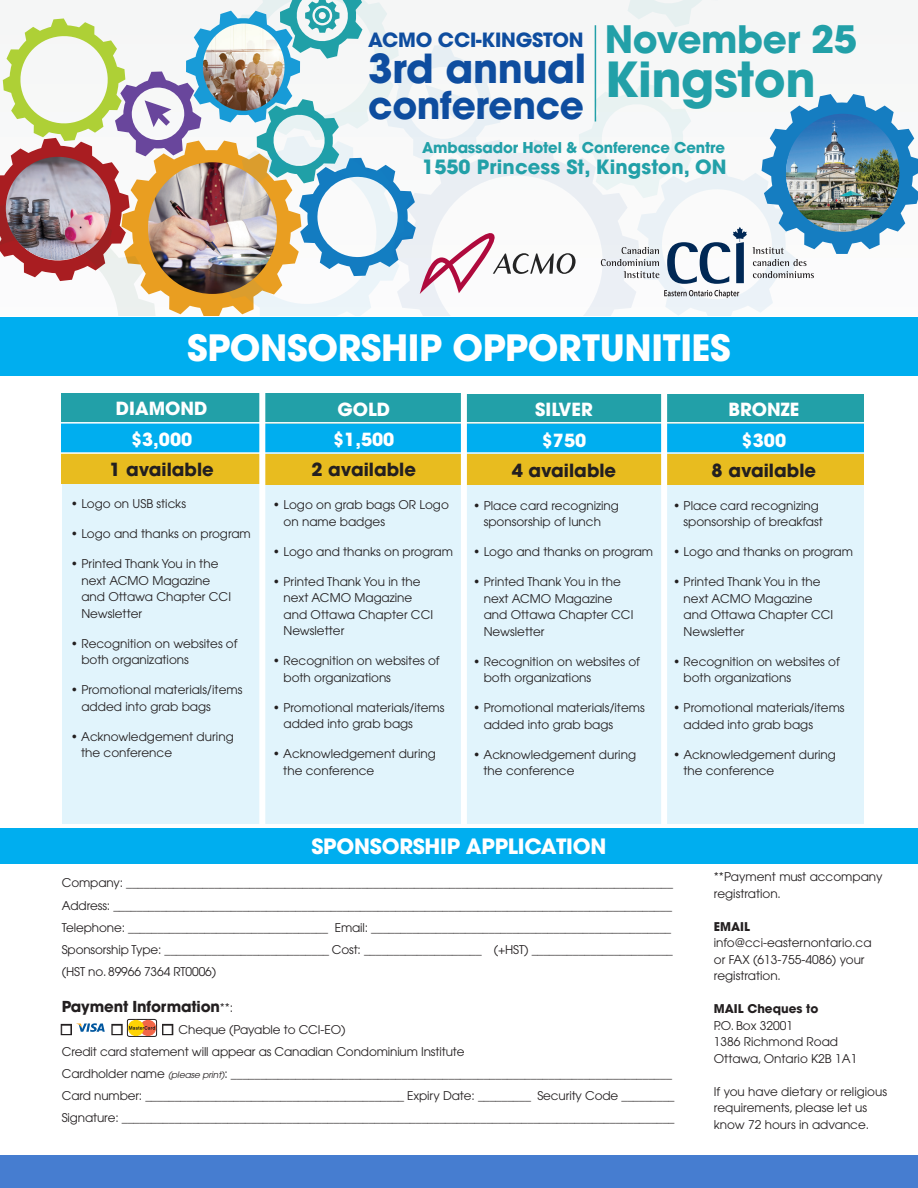
<style>
.page{position:relative;width:918px;height:1188px;background:#fff}
.page>*{position:absolute;margin:0;border:0;box-sizing:border-box;transform-origin:0 0}
.t1{font:700 48px "Avant Garde";letter-spacing:-.01em;color:#22a0a8}
.t2{font:700 39.75px "Avant Garde";letter-spacing:-.01em;color:#0e4d9f}
.t3{font:700 37.5px "Avant Garde";letter-spacing:-.01em;color:#0e4d9f}
.t4{font:700 37.5px "Avant Garde";letter-spacing:-.01em;color:#22a0a8}
.t5{font:700 36px "Avant Garde";letter-spacing:-.01em;color:#fff}
.t6{font:700 21px "Avant Garde";letter-spacing:-.01em;color:#fff}
.t7{font:700 19.5px "Avant Garde";letter-spacing:.005em;color:#22a0a8}
.t8{font:700 19.5px "Avant Garde";letter-spacing:-.01em;color:#0e4d9f}
.t9{font:700 18px "Avant Garde";color:#fff}
.t10{font:700 18px "Avant Garde";color:#231f20}
.t11{font:700 15px "Avant Garde";letter-spacing:-.01em;color:#231f20}
.t12{font:700 14.85px "Avant Garde";letter-spacing:-.01em;color:#22a0a8}
.t13{font:12px/16.5px "Avant Garde";color:#231f20}
.t14{font:12px "Zapf Dingbats";color:#fff}
.s1{font-weight:400;font-size:12px}
.s2{color:#fff}
.s3{font-style:italic;font-size:9px}
.s4{font-weight:700}
</style>
<div class="page">
<div style="left:62px;top:394px;width:802px;height:430px;background:#e1f4fc"></div>
<div style="left:0;top:318px;width:918px;height:58px;background:#00aeef"></div>
<div style="left:0;top:828px;width:918px;height:36px;background:#00aeef"></div>
<div style="left:62px;top:393px;width:200px;height:30px;background:#22a0a8"></div>
<div style="left:264px;top:394px;width:200px;height:30px;background:#22a0a8"></div>
<div style="left:464px;top:394px;width:200px;height:30px;background:#22a0a8"></div>
<div style="left:664px;top:394px;width:200px;height:30px;background:#22a0a8"></div>
<div style="left:62px;top:423px;width:200px;height:31px;background:#00aeef"></div>
<div style="left:264px;top:424px;width:200px;height:30px;background:#00aeef"></div>
<div style="left:464px;top:424px;width:200px;height:31px;background:#00aeef"></div>
<div style="left:664px;top:424px;width:200px;height:31px;background:#00aeef"></div>
<div style="left:62px;top:454px;width:200px;height:30px;background:#e8bc1f"></div>
<div style="left:264px;top:454px;width:200px;height:30px;background:#e8bc1f"></div>
<div style="left:464px;top:455px;width:200px;height:30px;background:#e8bc1f"></div>
<div style="left:664px;top:455px;width:200px;height:30px;background:#e8bc1f"></div>
<hr style="left:54px;top:422px;width:820px;height:2px;background:#fff">
<hr style="left:49px;top:452px;width:820px;height:2px;background:#fff">
<div style="left:259px;top:386px;width:6px;height:438px;background:#fff"></div>
<div style="left:461px;top:386px;width:6px;height:438px;background:#fff"></div>
<div style="left:661px;top:386px;width:6px;height:438px;background:#fff"></div>
<div style="left:61px;top:1024px;width:11px;height:11px;border:3px solid #231f20"></div>
<div style="left:111px;top:1024px;width:12px;height:11px;border:3px solid #231f20"></div>
<div style="left:162px;top:1024px;width:11px;height:11px;border:3px solid #231f20"></div>
<svg style="left:76px;top:1023px;width:29px;height:9px"></svg>
<svg style="left:127px;top:1018px;width:30px;height:19px"></svg>
<div style="left:0;top:1155px;width:918px;height:33px;background:#467dd0"></div>
<svg style="left:0;top:0;width:918px;height:316px"></svg>
<p class="t4" style="left:605px;top:15px;width:254px">November 25</p>
<p class="t1" style="left:605px;top:48px;width:213px">Kingston</p>
<p class="t12" style="left:422px;top:138px;width:304px">Ambassador Hotel &amp; Conference Centre</p>
<p class="t7" style="left:422px;top:154px;width:306px">1550 Princess St, Kingston, ON</p>
<p class="t8" style="left:368px;top:27px;width:217px">ACMO CCI-KINGSTON</p>
<p class="t2" style="left:368px;top:43px;width:219px">3rd annual</p>
<p class="t3" style="left:368px;top:81px;width:217px">conference</p>
<p class="t5" style="left:187px;top:324px;width:545px">SPONSORSHIP OPPORTUNITIES</p>
<p class="t9" style="left:116px;top:397px;width:93px">DIAMOND</p>
<p class="t9" style="left:337px;top:398px;width:54px">GOLD</p>
<p class="t9" style="left:535px;top:398px;width:59px">SILVER</p>
<p class="t9" style="left:728px;top:398px;width:73px">BRONZE</p>
<p class="t9" style="left:131px;top:427px;width:63px">$3,000</p>
<p class="t9" style="left:333px;top:428px;width:63px">$1,500</p>
<p class="t9" style="left:542px;top:428px;width:46px">$750</p>
<p class="t9" style="left:742px;top:428px;width:46px">$300</p>
<p class="t10" style="left:109px;top:458px;width:106px">1 available</p>
<p class="t10" style="left:312px;top:458px;width:106px">2 available</p>
<p class="t10" style="left:512px;top:459px;width:106px">4 available</p>
<p class="t10" style="left:712px;top:459px;width:106px">8 available</p>
<p class="t13" style="left:71px;top:496px;width:117px">• Logo on USB sticks</p>
<p class="t13" style="left:71px;top:526px;width:182px">• Logo and thanks on program</p>
<p class="t13" style="left:81px;top:556px;width:151px;text-indent:-11px">• Printed Thank You in the next ACMO Magazine and Ottawa Chapter CCI<br>Newsletter</p>
<p class="t13" style="left:81px;top:635px;width:158px;text-indent:-11px">• Recognition on websites of both organizations</p>
<p class="t13" style="left:81px;top:682px;width:163px;text-indent:-11px">• Promotional materials/items added into grab bags</p>
<p class="t13" style="left:81px;top:728px;width:154px;text-indent:-10px">• Acknowledgement during the conference</p>
<p class="t13" style="left:284px;top:496px;width:167px;text-indent:-11px">• Logo on grab bags OR Logo on name badges</p>
<p class="t13" style="left:273px;top:543px;width:182px">• Logo and thanks on program</p>
<p class="t13" style="left:284px;top:573px;width:151px;text-indent:-11px">• Printed Thank You in the next ACMO Magazine and Ottawa Chapter CCI<br>Newsletter</p>
<p class="t13" style="left:284px;top:652px;width:158px;text-indent:-11px">• Recognition on websites of both organizations</p>
<p class="t13" style="left:284px;top:699px;width:163px;text-indent:-11px">• Promotional materials/items added into grab bags</p>
<p class="t13" style="left:283px;top:745px;width:154px;text-indent:-10px">• Acknowledgement during the conference</p>
<p class="t13" style="left:484px;top:497px;width:137px;text-indent:-11px">• Place card recognizing sponsorship of lunch</p>
<p class="t13" style="left:473px;top:543px;width:182px">• Logo and thanks on program</p>
<p class="t13" style="left:484px;top:573px;width:151px;text-indent:-11px">• Printed Thank You in the next ACMO Magazine and Ottawa Chapter CCI<br>Newsletter</p>
<p class="t13" style="left:484px;top:653px;width:158px;text-indent:-11px">• Recognition on websites of both organizations</p>
<p class="t13" style="left:484px;top:699px;width:163px;text-indent:-11px">• Promotional materials/items added into grab bags</p>
<p class="t13" style="left:484px;top:746px;width:154px;text-indent:-10px">• Acknowledgement during the conference</p>
<p class="t13" style="left:684px;top:497px;width:141px;text-indent:-11px">• Place card recognizing sponsorship of breakfast</p>
<p class="t13" style="left:673px;top:543px;width:182px">• Logo and thanks on program</p>
<p class="t13" style="left:684px;top:573px;width:151px;text-indent:-11px">• Printed Thank You in the next ACMO Magazine and Ottawa Chapter CCI<br>Newsletter</p>
<p class="t13" style="left:684px;top:653px;width:158px;text-indent:-11px">• Recognition on websites of both organizations</p>
<p class="t13" style="left:684px;top:699px;width:163px;text-indent:-11px">• Promotional materials/items added into grab bags</p>
<p class="t13" style="left:683px;top:746px;width:154px;text-indent:-10px">• Acknowledgement during the conference</p>
<p class="t6" style="left:311px;top:833px;width:297px">SPONSORSHIP APPLICATION</p>
<p class="t13" style="left:62px;top:875px;width:613px">Company: _____________________________________________________________________________________________</p>
<p class="t13" style="left:62px;top:897px;width:612px">Address: _______________________________________________________________________________________________</p>
<p class="t13" style="left:62px;top:919px;width:611px">Telephone: __________________________________ Email: ___________________________________________________</p>
<p class="t13" style="left:62px;top:941px;width:613px">Sponsorship Type: ____________________________ Cost: ____________________ (+HST) ________________________</p>
<p class="t13" style="left:62px;top:963px;width:156px">(HST no. 89966 7364 RT0006)</p>
<p class="t11" style="left:62px;top:996px;width:173px">Payment Information<span class="s1">**:</span></p>
<p class="t14" style="left:62px;top:1024px;width:11px">■</p>
<p class="t14" style="left:112px;top:1024px;width:11px">■</p>
<p class="t13" style="left:62px;top:1018px;width:404px;line-height:22.2px;text-indent:101px"><span class="s2">■</span> Cheque (Payable to CCI-EO)<br>Credit card statement will appear as Canadian Condominium Institute</p>
<p class="t13" style="left:62px;top:1065px;width:612px">Cardholder name <span class="s3">(please print)</span>: ___________________________________________________________________________</p>
<p class="t13" style="left:62px;top:1087px;width:614px">Card number: ____________________________________________ Expiry Date: _________ Security Code _________</p>
<p class="t13" style="left:62px;top:1110px;width:614px">Signature: ______________________________________________________________________________________________</p>
<p class="t13" style="left:714px;top:869px;width:170px">**Payment must accompany registration.</p>
<p class="t13" style="left:714px;top:918px;width:159px"><span class="s4">EMAIL </span>info@cci-easternontario.ca or FAX (613-755-4086) your registration.</p>
<p class="t13" style="left:714px;top:1001px;width:145px"><span class="s4">MAIL Cheques to<br></span>P.O. Box 32001<br>1386 Richmond Road<br>Ottawa, Ontario K2B 1A1</p>
<p class="t13" style="left:714px;top:1083px;width:175px">If you have dietary or religious requirements, please let us know 72 hours in advance.</p>
</div>
